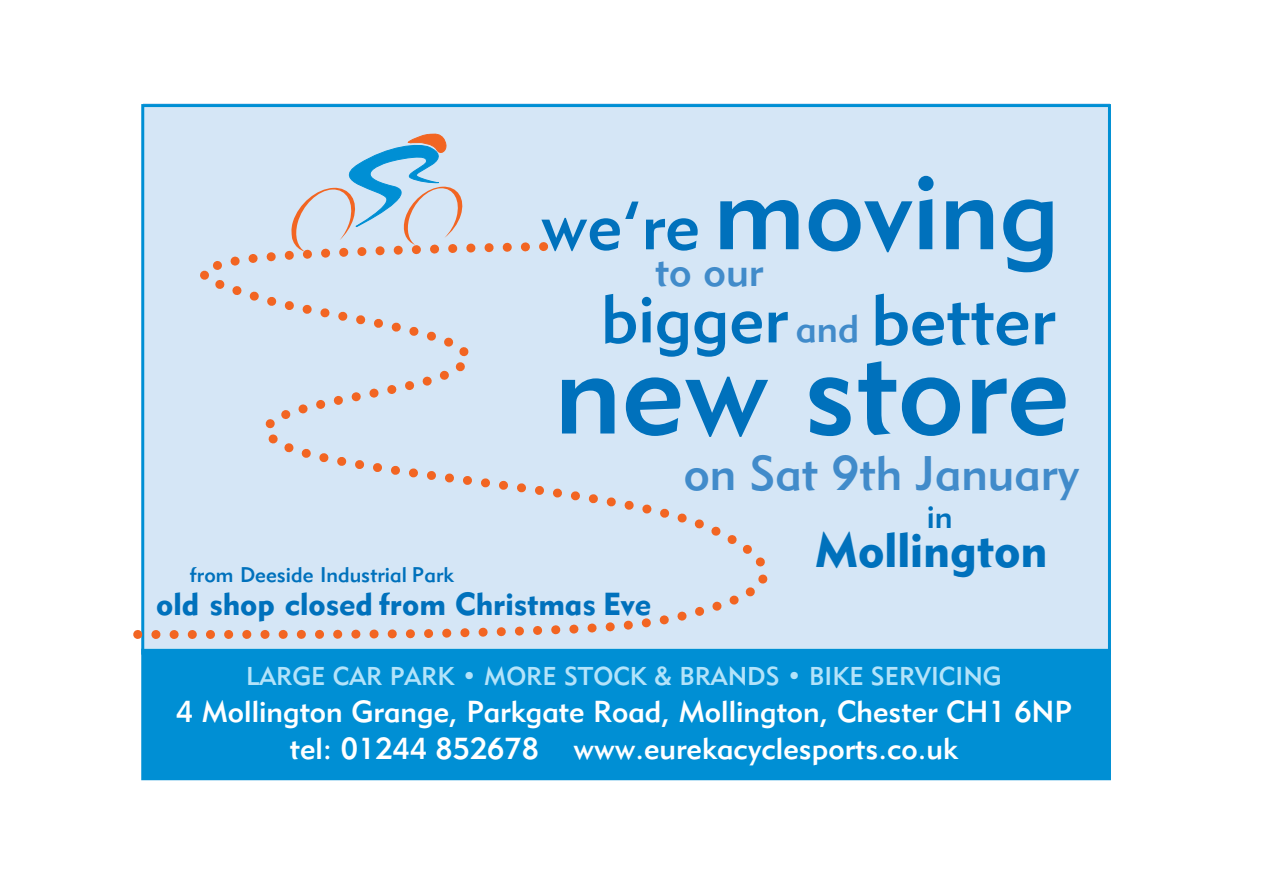
<style>
.page{position:relative;width:1263px;height:893px;background:#fff}
.page>*{position:absolute;margin:0;border:0;box-sizing:border-box;transform-origin:0 0}
.t1{font:121.95px "Geometric 415 BT Medium A";color:#0071bc}
.t2{font:108.9px "Geometric 415 BT Medium A";color:#0071bc}
.t3{font:67.65px "Geometric 415 BT Medium A";color:#0071bc}
.t4{font:48.45px "Geometric 415 BT Black A";color:#0071bc}
.t5{font:48px "Geometric 415 BT Medium A";color:#418bca}
.t6{font:41.4px "Geometric 415 BT Medium A";color:#418bca}
.t7{font:32.25px "Geometric 415 BT Medium A";color:#0071bc}
.t8{font:31.5px "Geometric 415 BT Black A";color:#0071bc}
.t9{font:30px "Geometric 415 BT Medium A";color:#fff}
.t10{font:25.5px "Geometric 415 BT Medium A";color:#b3e3fa}
.t11{font:21px "Geometric 415 BT Medium A";color:#0071bc}
.s1{font-size:67.5px}
.s2{font-size:38.4px;color:#418bca}
.s3{font-size:70.65px}
</style>
<div class="page">
<div style="left:143px;top:104px;width:966px;height:544px;background:#d5e6f6"></div>
<div style="left:143px;top:650px;width:966px;height:129px;background:#008fd4"></div>
<div style="left:141px;top:649px;width:970px;height:131px;border:3px solid #008fd4"></div>
<svg style="left:291px;top:133px;width:172px;height:105px"></svg>
<svg style="left:133px;top:238px;width:635px;height:406px"></svg>
<h2 class="t2" style="left:541px;top:144px;width:520px"><span class="s1">we’re</span> moving</h2>
<h3 class="t6" style="left:655px;top:246px;width:110px">to our</h3>
<h3 class="t3" style="left:601px;top:277px;width:456px">bigger <span class="s2">and</span> <span class="s3">better</span></h3>
<h1 class="t1" style="left:554px;top:316px;width:517px">new store</h1>
<p class="t11" style="left:190px;top:561px;width:265px">from Deeside Industrial Park</p>
<p class="t8" style="left:156px;top:584px;width:496px">old shop closed from Christmas Eve</p>
<h3 class="t5" style="left:684px;top:444px;width:397px">on Sat 9th January</h3>
<p class="t7" style="left:927px;top:497px;width:27px">in</p>
<h3 class="t4" style="left:815px;top:520px;width:234px">Mollington</h3>
<p class="t10" style="left:246px;top:660px;width:757px">LARGE CAR PARK • MORE STOCK &amp; BRANDS • BIKE SERVICING</p>
<p class="t9" style="left:176px;top:693px;width:898px">4 Mollington Grange, Parkgate Road, Mollington, Chester CH1 6NP</p>
<p class="t9" style="left:290px;top:731px;width:669px">tel: 01244 852678 www.eurekacyclesports.co.uk</p>
</div>
